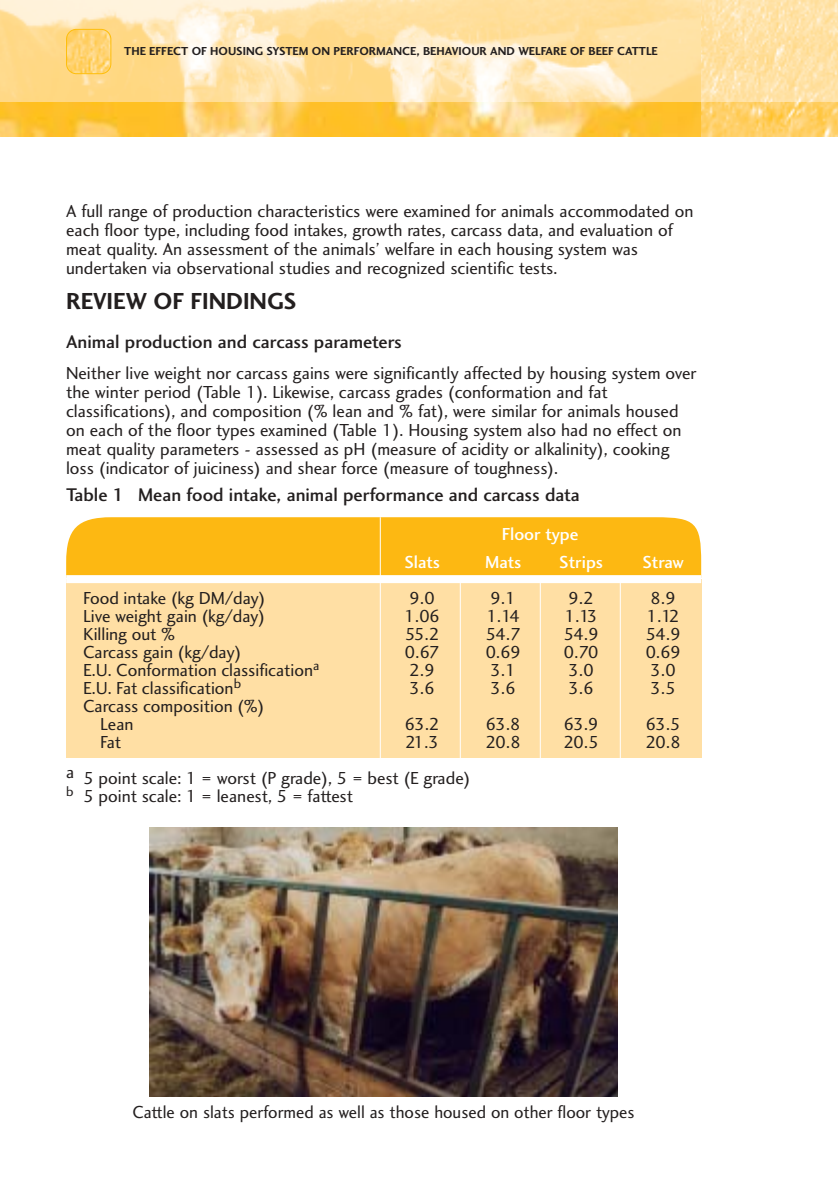
<style>
.page{position:relative;width:838px;height:1190px;background:#fff}
.page>*{position:absolute;margin:0;border:0;box-sizing:border-box;transform-origin:0 0}
.t1{font:24px "Charlotte Sans Bold Plain";color:#231f1f}
.t2{font:19px "Charlotte Sans Medium Plain";color:#231f1f}
.t3{font:18px/19px "Charlotte Sans Book Plain";color:#231f1f}
.t4{font:18px "Charlotte Sans Medium Plain";color:#fff}
.t5{font:12px "Charlotte Sans Bold Plain";color:#231f1f}
</style>
<div class="page">
<img style="left:0;top:0;width:838px;height:136px">
<img style="left:67px;top:29px;width:44px;height:45px;border-radius:10px">
<div style="left:66px;top:29px;width:45px;height:45px;border:2px solid #febe0a;border-radius:10px"></div>
<div style="left:66px;top:580px;width:635px;height:178px;background:#ffdfa4"></div>
<div style="left:66px;top:517px;width:635px;height:58px;background:#fdb812"></div>
<div style="left:66px;top:575px;width:635px;height:8px;background:#fff"></div>
<hr style="left:460px;top:580px;width:1px;height:180px;background:#fff">
<hr style="left:380px;top:517px;width:1px;height:242px;background:#fff">
<hr style="left:540px;top:582px;width:1px;height:179px;background:#fff">
<hr style="left:620px;top:582px;width:1px;height:177px;background:#fff">
<img style="left:150px;top:827px;width:467px;height:270px">
<p class="t5" style="left:124px;top:47px;width:535px">THE EFFECT OF HOUSING SYSTEM ON PERFORMANCE, BEHAVIOUR AND WELFARE OF BEEF CATTLE</p>
<p class="t3" style="left:66px;top:203px;width:629px">A full range of production characteristics were examined for animals accommodated on each floor type, including food intakes, growth rates, carcass data, and evaluation of meat quality. An assessment of the animals’ welfare in each housing system was undertaken via observational studies and recognized scientific tests.</p>
<h1 class="t1" style="left:66px;top:292px;width:232px">REVIEW OF FINDINGS</h1>
<p class="t2" style="left:66px;top:335px;width:337px">Animal production and carcass parameters</p>
<p class="t3" style="left:66px;top:365px;width:632px">Neither live weight nor carcass gains were significantly affected by housing system over the winter period (Table 1). Likewise, carcass grades (conformation and fat classifications), and composition (% lean and % fat), were similar for animals housed on each of the floor types examined (Table 1). Housing system also had no effect on meat quality parameters - assessed as pH (measure of acidity or alkalinity), cooking loss (indicator of juiciness) and shear force (measure of toughness).</p>
<p class="t2" style="left:66px;top:487px;width:515px">Table 1 Mean food intake, animal performance and carcass data</p>
<p class="t4" style="left:502px;top:527px;width:78px">Floor type</p>
<p class="t4" style="left:404px;top:555px;width:37px">Slats</p>
<p class="t4" style="left:485px;top:555px;width:38px">Mats</p>
<p class="t4" style="left:559px;top:555px;width:45px">Strips</p>
<p class="t4" style="left:642px;top:555px;width:43px">Straw</p>
<p class="t3" style="left:83px;top:590px;width:184px">Food intake (kg DM/day)</p>
<p class="t3" style="left:409px;top:590px;width:27px">9.0</p>
<p class="t3" style="left:490px;top:590px;width:27px">9.1</p>
<p class="t3" style="left:568px;top:590px;width:27px">9.2</p>
<p class="t3" style="left:650px;top:590px;width:27px">8.9</p>
<p class="t3" style="left:83px;top:608px;width:184px">Live weight gain (kg/day)</p>
<p class="t3" style="left:404px;top:608px;width:37px">1.06</p>
<p class="t3" style="left:486px;top:608px;width:35px">1.14</p>
<p class="t3" style="left:564px;top:608px;width:35px">1.13</p>
<p class="t3" style="left:646px;top:608px;width:35px">1.12</p>
<p class="t3" style="left:83px;top:626px;width:94px">Killing out %</p>
<p class="t3" style="left:405px;top:626px;width:36px">55.2</p>
<p class="t3" style="left:485px;top:626px;width:37px">54.7</p>
<p class="t3" style="left:563px;top:626px;width:37px">54.9</p>
<p class="t3" style="left:645px;top:626px;width:37px">54.9</p>
<p class="t3" style="left:83px;top:644px;width:160px">Carcass gain (kg/day)</p>
<p class="t3" style="left:405px;top:644px;width:37px">0.67</p>
<p class="t3" style="left:485px;top:644px;width:37px">0.69</p>
<p class="t3" style="left:564px;top:644px;width:37px">0.70</p>
<p class="t3" style="left:645px;top:644px;width:37px">0.69</p>
<p class="t3" style="left:83px;top:662px;width:238px">E.U. Conformation classification<sup>a</sup></p>
<p class="t3" style="left:409px;top:662px;width:27px">2.9</p>
<p class="t3" style="left:490px;top:662px;width:27px">3.1</p>
<p class="t3" style="left:568px;top:662px;width:27px">3.0</p>
<p class="t3" style="left:650px;top:662px;width:27px">3.0</p>
<p class="t3" style="left:83px;top:680px;width:159px">E.U. Fat classification<sup>b</sup></p>
<p class="t3" style="left:409px;top:680px;width:27px">3.6</p>
<p class="t3" style="left:490px;top:680px;width:27px">3.6</p>
<p class="t3" style="left:568px;top:680px;width:27px">3.6</p>
<p class="t3" style="left:650px;top:680px;width:27px">3.5</p>
<p class="t3" style="left:100px;top:698px;width:166px;line-height:18px;text-indent:-17px">Carcass composition (%)<br>Lean</p>
<p class="t3" style="left:404px;top:716px;width:37px">63.2</p>
<p class="t3" style="left:485px;top:716px;width:37px">63.8</p>
<p class="t3" style="left:563px;top:716px;width:37px">63.9</p>
<p class="t3" style="left:645px;top:716px;width:37px">63.5</p>
<p class="t3" style="left:100px;top:734px;width:23px">Fat</p>
<p class="t3" style="left:405px;top:734px;width:36px">21.3</p>
<p class="t3" style="left:485px;top:734px;width:37px">20.8</p>
<p class="t3" style="left:563px;top:734px;width:37px">20.5</p>
<p class="t3" style="left:645px;top:734px;width:37px">20.8</p>
<p class="t3" style="left:66px;top:770px;width:406px;line-height:18px">a 5 point scale: 1 = worst (P grade), 5 = best (E grade) <sup>b</sup> 5 point scale: 1 = leanest, 5 = fattest</p>
<p class="t3" style="left:133px;top:1104px;width:503px">Cattle on slats performed as well as those housed on other floor types</p>
</div>
